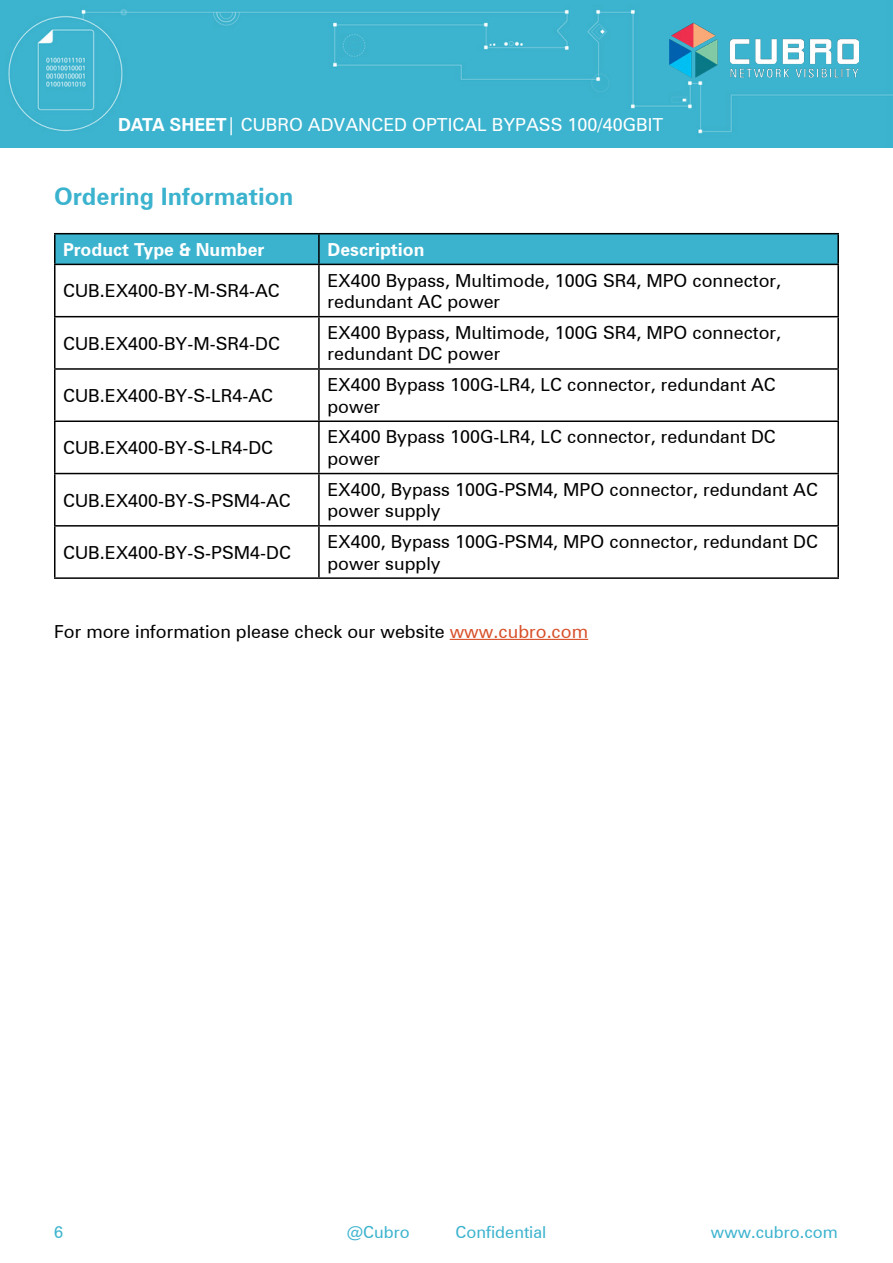
<style>
.page{position:relative;width:893px;height:1263px;background:#fff}
.page>*{position:absolute;margin:0;border:0;box-sizing:border-box;transform-origin:0 0}
.t1{font:700 24px "Zurich BT";color:#3cb3ce}
.t2{font:18px/21.6px "Zurich BT";color:#000}
.t3{font:18px "Zurich BT";color:#fff}
.t4{font:700 18px "Zurich BT";color:#fff}
.t5{font:16.5px "Zurich BT";color:#3cb3ce}
.s1{font-weight:700}
.s2{color:#d8522c}
</style>
<div class="page">
<div style="left:0;top:0;width:893px;height:147px;background:#3cb4cf"></div>
<img style="left:669px;top:17px;width:189px;height:65px">
<hr style="left:450px;top:639px;width:138px;height:1px;background:#d8522c">
<div style="left:56px;top:234px;width:781px;height:30px;background:#3cb3ce"></div>
<hr style="left:54px;top:233px;width:265px;height:1px;background:#000">
<hr style="left:54px;top:234px;width:2px;height:30px;background:#000">
<hr style="left:319px;top:233px;width:520px;height:1px;background:#000">
<hr style="left:318px;top:234px;width:2px;height:30px;background:#000">
<hr style="left:837px;top:234px;width:2px;height:30px;background:#000">
<hr style="left:54px;top:264px;width:265px;height:1px;background:#000">
<hr style="left:54px;top:265px;width:2px;height:51px;background:#000">
<hr style="left:319px;top:264px;width:520px;height:1px;background:#000">
<hr style="left:318px;top:265px;width:2px;height:51px;background:#000">
<hr style="left:837px;top:265px;width:2px;height:51px;background:#000">
<hr style="left:54px;top:316px;width:265px;height:1px;background:#000">
<hr style="left:54px;top:317px;width:2px;height:51px;background:#000">
<hr style="left:319px;top:316px;width:520px;height:1px;background:#000">
<hr style="left:318px;top:317px;width:2px;height:51px;background:#000">
<hr style="left:837px;top:317px;width:2px;height:51px;background:#000">
<hr style="left:54px;top:368px;width:265px;height:2px;background:#000">
<hr style="left:54px;top:370px;width:2px;height:50px;background:#000">
<hr style="left:319px;top:368px;width:520px;height:2px;background:#000">
<hr style="left:318px;top:370px;width:2px;height:50px;background:#000">
<hr style="left:837px;top:370px;width:2px;height:50px;background:#000">
<hr style="left:54px;top:420px;width:265px;height:2px;background:#000">
<hr style="left:54px;top:422px;width:2px;height:51px;background:#000">
<hr style="left:319px;top:420px;width:520px;height:2px;background:#000">
<hr style="left:318px;top:422px;width:2px;height:51px;background:#000">
<hr style="left:837px;top:422px;width:2px;height:51px;background:#000">
<hr style="left:54px;top:473px;width:265px;height:1px;background:#000">
<hr style="left:54px;top:474px;width:2px;height:51px;background:#000">
<hr style="left:319px;top:473px;width:520px;height:1px;background:#000">
<hr style="left:318px;top:474px;width:2px;height:51px;background:#000">
<hr style="left:837px;top:474px;width:2px;height:51px;background:#000">
<hr style="left:54px;top:525px;width:265px;height:2px;background:#000">
<hr style="left:54px;top:527px;width:2px;height:50px;background:#000">
<hr style="left:319px;top:525px;width:520px;height:2px;background:#000">
<hr style="left:318px;top:527px;width:2px;height:50px;background:#000">
<hr style="left:837px;top:527px;width:2px;height:50px;background:#000">
<hr style="left:54px;top:577px;width:265px;height:2px;background:#000">
<hr style="left:319px;top:577px;width:520px;height:2px;background:#000">
<p class="t3" style="left:118px;top:114px;width:547px"><span class="s1">DATA SHEET</span>| CUBRO ADVANCED OPTICAL BYPASS 100/40GBIT</p>
<h1 class="t1" style="left:54px;top:182px;width:241px">Ordering Information</h1>
<p class="t4" style="left:63px;top:239px;width:203px">Product Type &amp; Number</p>
<p class="t4" style="left:327px;top:239px;width:99px">Description</p>
<p class="t2" style="left:63px;top:280px;width:218px">CUB.EX400-BY-M-SR4-AC</p>
<p class="t2" style="left:327px;top:269px;width:455px">EX400 Bypass, Multimode, 100G SR4, MPO connector, redundant AC power</p>
<p class="t2" style="left:63px;top:332px;width:218px">CUB.EX400-BY-M-SR4-DC</p>
<p class="t2" style="left:327px;top:321px;width:455px">EX400 Bypass, Multimode, 100G SR4, MPO connector, redundant DC power</p>
<p class="t2" style="left:63px;top:385px;width:211px">CUB.EX400-BY-S-LR4-AC</p>
<p class="t2" style="left:327px;top:374px;width:450px">EX400 Bypass 100G-LR4, LC connector, redundant AC power</p>
<p class="t2" style="left:63px;top:437px;width:211px">CUB.EX400-BY-S-LR4-DC</p>
<p class="t2" style="left:327px;top:426px;width:450px">EX400 Bypass 100G-LR4, LC connector, redundant DC power</p>
<p class="t2" style="left:63px;top:489px;width:229px">CUB.EX400-BY-S-PSM4-AC</p>
<p class="t2" style="left:327px;top:478px;width:492px">EX400, Bypass 100G-PSM4, MPO connector, redundant AC power supply</p>
<p class="t2" style="left:63px;top:541px;width:229px">CUB.EX400-BY-S-PSM4-DC</p>
<p class="t2" style="left:327px;top:531px;width:492px">EX400, Bypass 100G-PSM4, MPO connector, redundant DC power supply</p>
<p class="t2" style="left:54px;top:620px;width:536px">For more information please check our website <span class="s2">www.cubro.com</span></p>
<p class="t5" style="left:54px;top:1222px;width:11px">6</p>
<p class="t5" style="left:347px;top:1222px;width:65px">@Cubro</p>
<p class="t5" style="left:456px;top:1222px;width:92px">Confidential</p>
<p class="t5" style="left:711px;top:1222px;width:128px">www.cubro.com</p>
</div>
